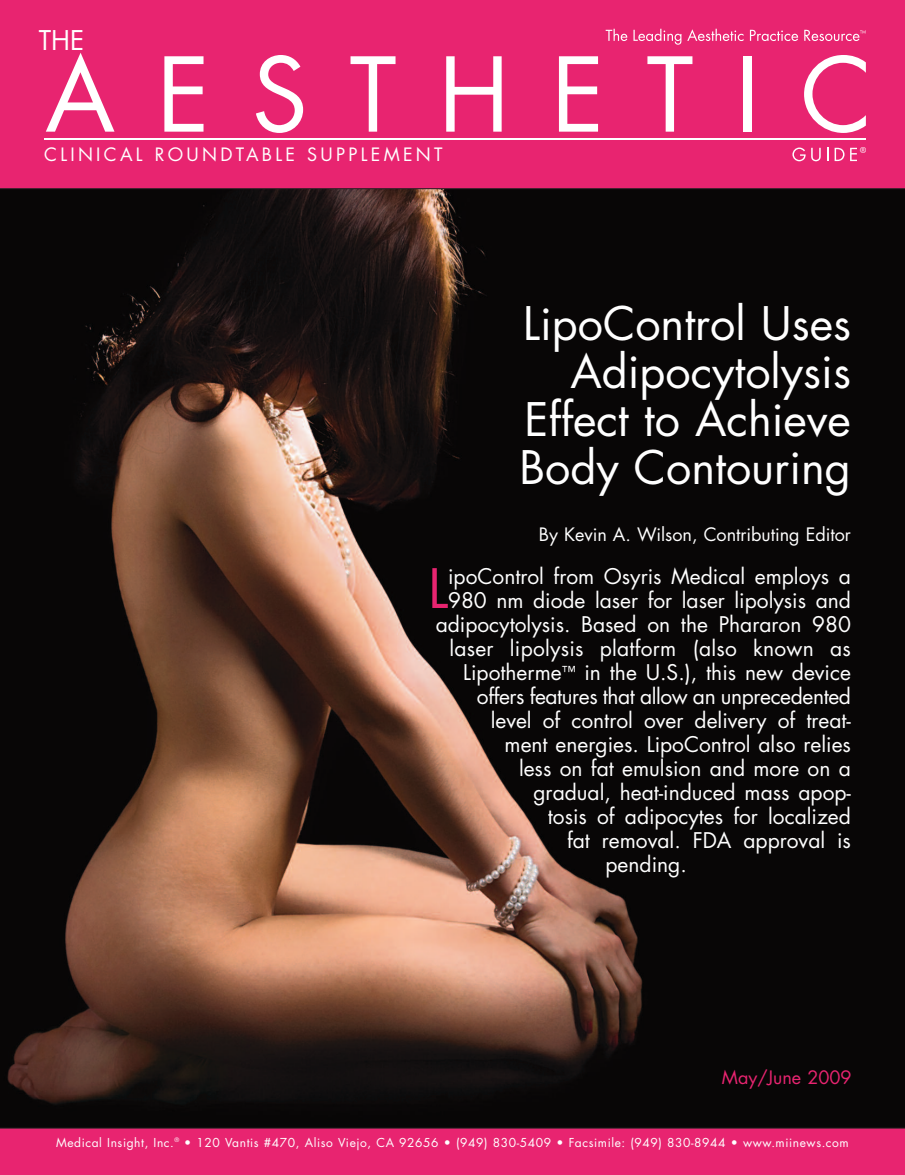
<style>
.page{position:relative;width:905px;height:1175px;background:#fff}
.page>*{position:absolute;margin:0;border:0;box-sizing:border-box;transform-origin:0 0}
.t1{font:52.8px "Futura";color:#e82470}
.t2{font:45px/48px "Futura";color:#fff;text-align:right}
.t3{font:26.4px "Futura";color:#fff}
.t4{font:21px "Futura";color:#fff}
.t5{font:21px "Futura";letter-spacing:-.02em;color:#fff}
.t6{font:18px "Futura";color:#fff}
.t7{font:18px "Futura";color:#e82470}
.t8{font:12px "Futura";letter-spacing:.05em;color:#fff}
</style>
<div class="page">
<img style="left:0;top:189px;width:904px;height:938px">
<svg style="left:0;top:0;width:904px;height:189px;background:#e8347a"></svg>
<div style="left:0;top:1127px;width:904px;height:47px;background:#e82470"></div>
<p class="t3" style="left:39px;top:28px;width:47px">THE</p>
<p class="t6" style="left:44px;top:146px;width:90px">C NCA</p>
<p class="t6" style="left:168px;top:146px;width:92px">OUND A</p>
<p class="t6" style="left:307px;top:146px;width:27px">SU</p>
<p class="t6" style="left:384px;top:146px;width:49px">M N</p>
<h2 class="t2" style="left:519px;top:303px;width:333px">LipoControl Uses<br>Adipocytolysis<br>Effect to Achieve<br>Body Contouring</h2>
<p class="t6" style="left:539px;top:526px;width:313px">By Kevin A. Wilson, Contributing Editor</p>
<h1 class="t1" style="left:428px;top:564px;width:21px">L</h1>
<p class="t4" style="left:448px;top:566px;width:404px">ipoControl from Osyris Medical employs a</p>
<p class="t4" style="left:448px;top:590px;width:404px">980 nm diode laser for laser lipolysis and</p>
<p class="t4" style="left:435px;top:614px;width:417px">adipocytolysis. Based on the Phararon 980</p>
<p class="t4" style="left:449px;top:638px;width:403px">laser lipolysis platform (also known as</p>
<p class="t4" style="left:463px;top:662px;width:389px">Lipotherme<sup>™</sup> in the U.S.), this new device</p>
<p class="t5" style="left:477px;top:686px;width:375px">offers features that allow an unprecedented</p>
<p class="t4" style="left:490px;top:710px;width:362px">level of control over delivery of treat-</p>
<p class="t4" style="left:504px;top:734px;width:348px">ment energies. LipoControl also relies</p>
<p class="t4" style="left:519px;top:758px;width:333px">less on fat emulsion and more on a</p>
<p class="t4" style="left:533px;top:782px;width:319px">gradual, heat-induced mass apop-</p>
<p class="t4" style="left:548px;top:806px;width:304px">tosis of adipocytes for localized</p>
<p class="t4" style="left:567px;top:830px;width:285px">fat removal. FDA approval is</p>
<p class="t4" style="left:605px;top:854px;width:83px">pending.</p>
<p class="t7" style="left:721px;top:1069px;width:131px">May/June 2009</p>
<p class="t8" style="left:56px;top:1137px;width:794px">Medical Insight, Inc.<sup>®</sup> • 120 Vantis #470, Aliso Viejo, CA 92656 • (949) 830-5409 • Facsimile: (949) 830-8944 • www.miinews.com</p>
</div>
